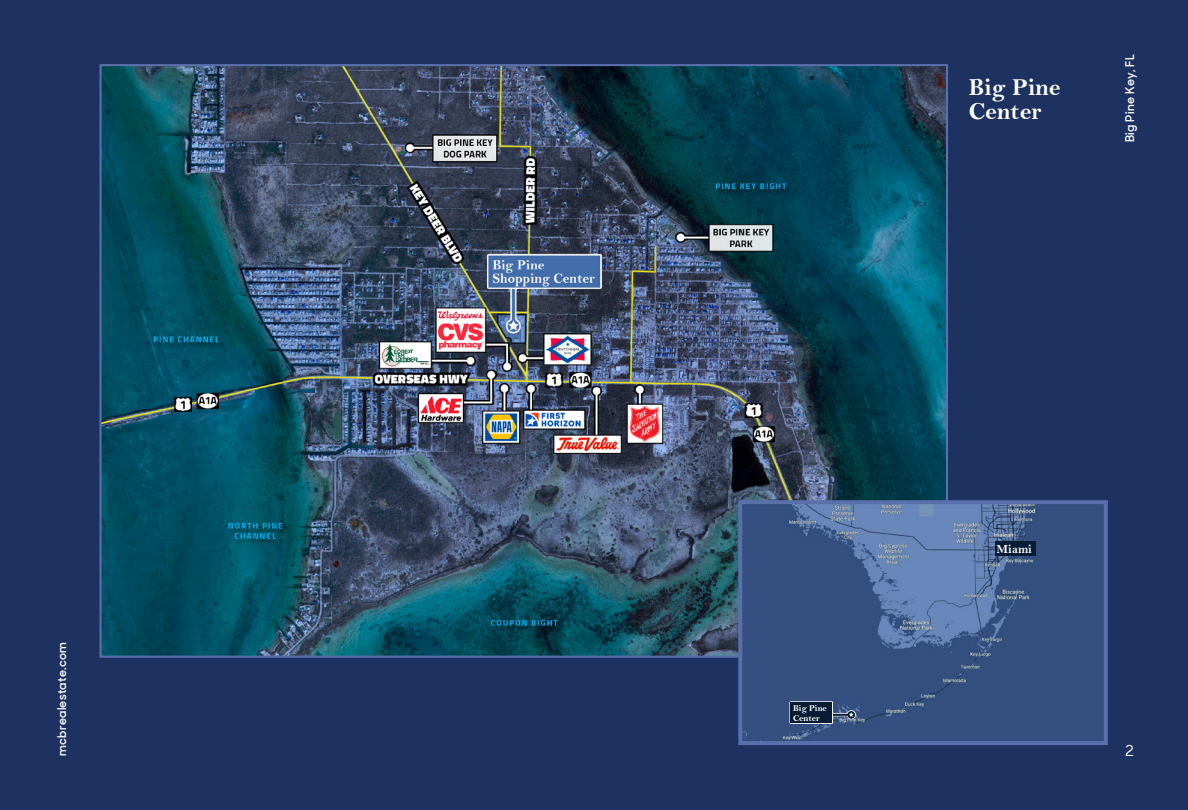
<style>
.page{position:relative;width:1188px;height:810px;background:#1e3262}
.page>*{position:absolute;margin:0;border:0;box-sizing:border-box;transform-origin:0 0}
.t1{font:24.6px/23.2px "Bell MT Bold";color:#fff}
.t2{font:500 15px "Sharp Sans Disp No 1";color:#fff}
.t3{font:12.45px "Bell MT Bold";color:#fff}
.t4{font:600 12px "Sharp Sans Disp No 1";letter-spacing:.025em;color:#fff}
.t5{font:9px/9.6px "Bell MT Bold";color:#fff}
</style>
<div class="page">
<img style="left:102px;top:67px;width:843px;height:588px">
<img style="left:743px;top:505px;width:360px;height:235px">
<div style="left:738px;top:500px;width:370px;height:245px;border:4px solid #5a70ac"></div>
<div style="left:995px;top:542px;width:40px;height:14px;background:#081d35"></div>
<svg style="left:833px;top:710px;width:23px;height:9px"></svg>
<hr style="left:815px;top:714px;width:36px;height:2px;background:#081d35">
<svg style="left:847px;top:711px;width:8px;height:8px"></svg>
<svg style="left:789px;top:702px;width:44px;height:22px"></svg>
<div style="left:790px;top:703px;width:42px;height:20px;background:#081d35"></div>
<svg style="left:849px;top:712px;width:5px;height:5px"></svg>
<p class="t4" style="left:52px;top:756px;width:115px;rotate:-90deg">mcbrealestate.com</p>
<h1 class="t1" style="left:969px;top:76px;width:93px">Big Pine<br>Center</h1>
<p class="t4" style="left:1120px;top:142px;width:90px;rotate:-90deg">Big Pine Key, FL</p>
<p class="t5" style="left:793px;top:703px;width:35px">Big Pine<br>Center</p>
<p class="t3" style="left:997px;top:541px;width:37px">Miami</p>
<p class="t2" style="left:1125px;top:740px;width:10px">2</p>
</div>
